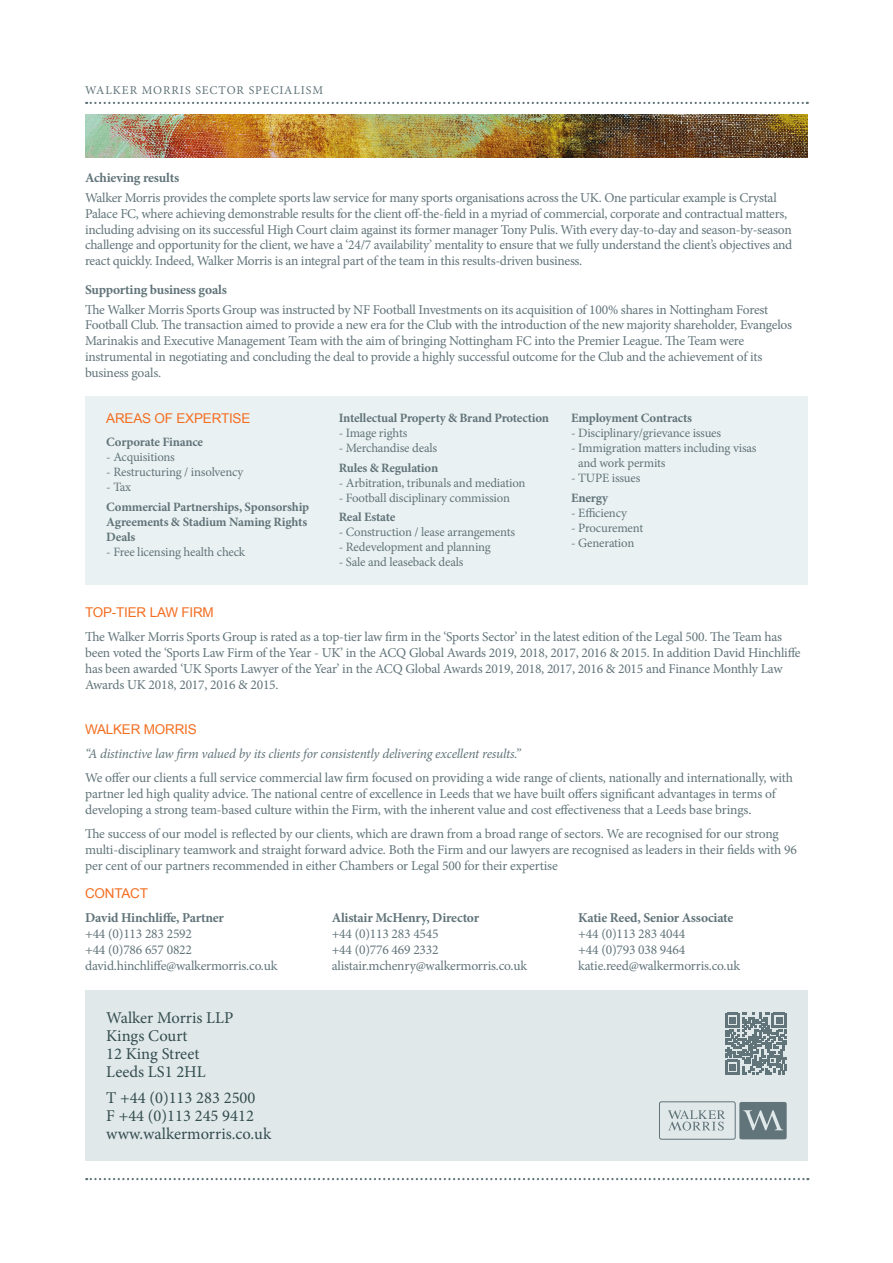
<style>
.page{position:relative;width:893px;height:1263px;background:#fff}
.page>*{position:absolute;margin:0;border:0;box-sizing:border-box;transform-origin:0 0}
.WM_footer{font:16.5px/18px "Minion Pro";color:#344d4f}
.WM_body_copy__last_l{font:13.5px/15.8px "Minion Pro";letter-spacing:-.02em;color:#61747a}
.WM_body_copy{font:13.5px/15.8px "Minion Pro";letter-spacing:-.01em;color:#61747a}
.WM_body_copy_smaller{font:13.5px/15.8px "Minion Pro";letter-spacing:-.015em;color:#61747a}
.WM_body_copy__last_l-2{font:italic 13.5px "Minion Pro";letter-spacing:-.02em;color:#61747a}
.WM_sub_head_smaller{font:13.5px "Arial";letter-spacing:-.015em;color:#f36e21}
.WM_body_sub_head_sma{font:700 13.5px "Minion Pro";letter-spacing:-.015em;color:#61747a}
.WM_body_copy_smaller-2{font:12.75px/15px "Minion Pro";letter-spacing:-.015em;color:#61747a}
.WM_body_copy_smaller-3{font:700 12.75px/15px "Minion Pro";letter-spacing:-.015em;color:#61747a}
.t1{font:12px "Minion Pro";letter-spacing:.08em;color:#61747a}
.s1{font-weight:700}
</style>
<div class="page">
<svg style="left:86px;top:102px;width:722px;height:2px"></svg>
<svg style="left:86px;top:1178px;width:722px;height:2px"></svg>
<div style="left:85px;top:396px;width:723px;height:189px;background:#eaf1f2"></div>
<div style="left:85px;top:991px;width:723px;height:170px;background:#e0e8ea"></div>
<svg style="left:668px;top:1110px;width:57px;height:20px"></svg>
<div style="left:659px;top:1101px;width:77px;height:39px;border:1px solid #61747a;border-radius:2px"></div>
<svg style="left:739px;top:1102px;width:48px;height:37px;background:#74868b"></svg>
<svg style="left:725px;top:1013px;width:62px;height:61px"></svg>
<img style="left:85px;top:115px;width:723px;height:42px">
<p class="t1" style="left:85px;top:82px;width:240px">WALKER MORRIS SECTOR SPECIALISM</p>
<p class="WM_body_sub_head_sma" style="left:85px;top:168px;width:96px">Achieving results</p>
<p class="WM_body_copy__last_l" style="left:85px;top:190px;width:709px">Walker Morris provides the complete sports law service for many sports organisations across the UK. One particular example is Crystal Palace FC, where achieving demonstrable results for the client off-the-field in a myriad of commercial, corporate and contractual matters, including advising on its successful High Court claim against its former manager Tony Pulis. With every day-to-day and season-by-season challenge and opportunity for the client, we have a ‘24/7 availability’ mentality to ensure that we fully understand the client’s objectives and react quickly. Indeed, Walker Morris is an integral part of the team in this results-driven business.</p>
<p class="WM_body_sub_head_sma" style="left:85px;top:280px;width:143px">Supporting business goals</p>
<p class="WM_body_copy__last_l" style="left:85px;top:301px;width:709px">The Walker Morris Sports Group was instructed by NF Football Investments on its acquisition of 100% shares in Nottingham Forest Football Club. The transaction aimed to provide a new era for the Club with the introduction of the new majority shareholder, Evangelos Marinakis and Executive Management Team with the aim of bringing Nottingham FC into the Premier League. The Team were instrumental in negotiating and concluding the deal to provide a highly successful outcome for the Club and the achievement of its business goals.</p>
<p class="WM_sub_head_smaller" style="left:106px;top:409px;width:146px">AREAS OF EXPERTISE</p>
<p class="WM_body_copy_smaller-3" style="left:106px;top:435px;width:98px">Corporate Finance</p>
<p class="WM_body_copy_smaller-2" style="left:106px;top:450px;width:70px">- Acquisitions</p>
<p class="WM_body_copy_smaller-2" style="left:106px;top:465px;width:139px">- Restructuring / insolvency</p>
<p class="WM_body_copy_smaller-2" style="left:106px;top:480px;width:26px">- Tax</p>
<p class="WM_body_copy_smaller-3" style="left:106px;top:499px;width:204px">Commercial Partnerships, Sponsorship<br>Agreements &amp; Stadium Naming Rights<br>Deals</p>
<p class="WM_body_copy_smaller-2" style="left:106px;top:544px;width:140px">- Free licensing health check</p>
<p class="WM_body_copy_smaller-3" style="left:339px;top:411px;width:212px">Intellectual Property &amp; Brand Protection</p>
<p class="WM_body_copy_smaller-2" style="left:339px;top:426px;width:70px">- Image rights</p>
<p class="WM_body_copy_smaller-2" style="left:339px;top:441px;width:100px">- Merchandise deals</p>
<p class="WM_body_copy_smaller-3" style="left:339px;top:460px;width:101px">Rules &amp; Regulation</p>
<p class="WM_body_copy_smaller-2" style="left:339px;top:475px;width:188px">- Arbitration, tribunals and mediation</p>
<p class="WM_body_copy_smaller-2" style="left:339px;top:490px;width:173px">- Football disciplinary commission</p>
<p class="WM_body_copy_smaller-3" style="left:339px;top:509px;width:58px">Real Estate</p>
<p class="WM_body_copy_smaller-2" style="left:339px;top:524px;width:178px">- Construction / lease arrangements</p>
<p class="WM_body_copy_smaller-2" style="left:339px;top:539px;width:154px">- Redevelopment and planning</p>
<p class="WM_body_copy_smaller-2" style="left:339px;top:554px;width:126px">- Sale and leaseback deals</p>
<p class="WM_body_copy_smaller-3" style="left:571px;top:411px;width:122px">Employment Contracts</p>
<p class="WM_body_copy_smaller-2" style="left:571px;top:426px;width:151px">- Disciplinary/grievance issues</p>
<p class="WM_body_copy_smaller-2" style="left:578px;top:441px;width:180px;text-indent:-7px">- Immigration matters including visas and work permits</p>
<p class="WM_body_copy_smaller-2" style="left:571px;top:471px;width:71px">- TUPE issues</p>
<p class="WM_body_copy_smaller-3" style="left:571px;top:490px;width:38px">Energy</p>
<p class="WM_body_copy_smaller-2" style="left:571px;top:505px;width:57px">- Efficiency</p>
<p class="WM_body_copy_smaller-2" style="left:571px;top:520px;width:74px">- Procurement</p>
<p class="WM_body_copy_smaller-2" style="left:571px;top:535px;width:65px">- Generation</p>
<p class="WM_sub_head_smaller" style="left:85px;top:603px;width:130px">TOP-TIER LAW FIRM</p>
<p class="WM_body_copy__last_l" style="left:85px;top:629px;width:717px">The Walker Morris Sports Group is rated as a top-tier law firm in the ‘Sports Sector’ in the latest edition of the Legal 500. The Team has been voted the ‘Sports Law Firm of the Year - UK’ in the ACQ Global Awards 2019, 2018, 2017, 2016 &amp; 2015. In addition David Hinchliffe has been awarded ‘UK Sports Lawyer of the Year’ in the ACQ Global Awards 2019, 2018, 2017, 2016 &amp; 2015 and Finance Monthly Law Awards UK 2018, 2017, 2016 &amp; 2015.</p>
<p class="WM_sub_head_smaller" style="left:85px;top:720px;width:113px">WALKER MORRIS</p>
<p class="WM_body_copy__last_l-2" style="left:85px;top:745px;width:437px">“A distinctive law firm valued by its clients for consistently delivering excellent results.”</p>
<p class="WM_body_copy" style="left:85px;top:770px;width:709px">We offer our clients a full service commercial law firm focused on providing a wide range of clients, nationally and internationally, with partner led high quality advice. The national centre of excellence in Leeds that we have built offers significant advantages in terms of developing a strong team-based culture within the Firm, with the inherent value and cost effectiveness that a Leeds base brings.</p>
<p class="WM_body_copy" style="left:85px;top:826px;width:713px">The success of our model is reflected by our clients, which are drawn from a broad range of sectors. We are recognised for our strong multi-disciplinary teamwork and straight forward advice. Both the Firm and our lawyers are recognised as leaders in their fields with 96 per cent of our partners recommended in either Chambers or Legal 500 for their expertise</p>
<p class="WM_sub_head_smaller" style="left:85px;top:885px;width:65px">CONTACT</p>
<p class="WM_body_copy_smaller" style="left:85px;top:910px;width:194px"><span class="s1">David Hinchliffe, Partner<br></span>+44 (0)113 283 2592<br>+44 (0)786 657 0822 david.hinchliffe@walkermorris.co.uk</p>
<p class="WM_body_copy_smaller" style="left:332px;top:910px;width:197px"><span class="s1">Alistair McHenry, Director<br></span>+44 (0)113 283 4545<br>+44 (0)776 469 2332 alistair.mchenry@walkermorris.co.uk</p>
<p class="WM_body_copy_smaller" style="left:578px;top:910px;width:163px"><span class="s1">Katie Reed, Senior Associate </span>+44 (0)113 283 4044<br>+44 (0)793 038 9464 katie.reed@walkermorris.co.uk</p>
<p class="WM_footer" style="left:106px;top:1008px;width:129px">Walker Morris LLP<br>Kings Court<br>12 King Street<br>Leeds LS1 2HL</p>
<p class="WM_footer" style="left:106px;top:1089px;width:167px">T +44 (0)113 283 2500<br>F +44 (0)113 245 9412 www.walkermorris.co.uk</p>
</div>
